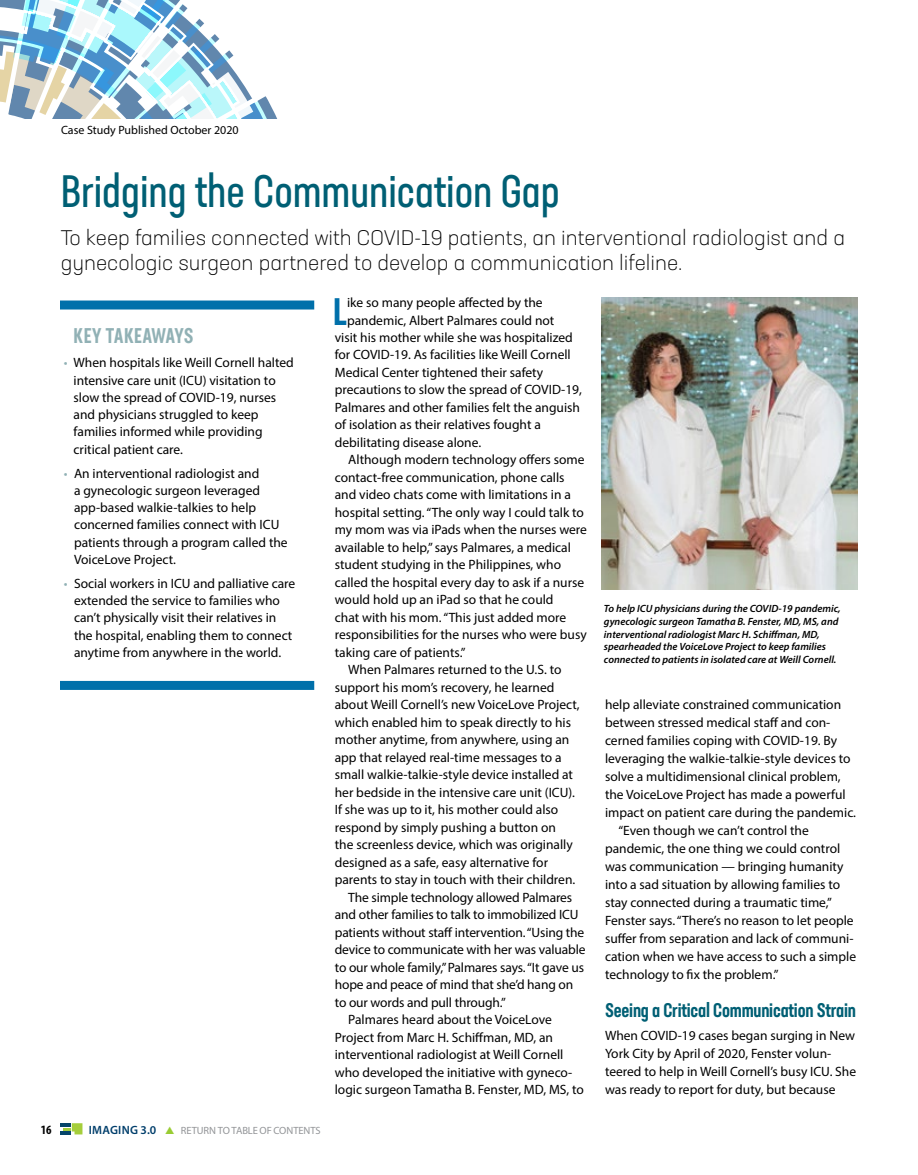
<style>
.page{position:relative;width:918px;height:1175px;background:#fff}
.page>*{position:absolute;margin:0;border:0;box-sizing:border-box;transform-origin:0 0}
.t1{font:45px "Neusa Next Std Compact";color:#005f74}
.t2{font:500 37.8px "Neusa Next Std Compact";color:#0070aa}
.t3{font:300 21px/25.2px "Neusa Next Std";color:#000}
.t4{font:500 21px "Neusa Next Std Compact";letter-spacing:-.005em;color:#91b1b5}
.t5{font:500 19.5px "Neusa Next Std Compact";letter-spacing:-.01em;color:#005f74}
.t6{font:13.5px/17.2px "Myriad Pro";color:#000}
.t7{font:700 condensed 12.75px "Myriad Pro";color:#000}
.t8{font:12px "Myriad Pro";color:#000}
.t9{font:italic 600 10.5px/12.6px "Myriad Pro";color:#000}
.t10{font:10.5px "Myriad Pro";color:#939598}
.s1{color:#91b1b5}
.s2{font-weight:600;font-size:12px;color:#003e6b}
.s3{color:#9c3}
</style>
<div class="page">
<svg style="left:61px;top:1123px;width:21px;height:11px"></svg>
<div style="left:60px;top:300px;width:254px;height:9px;background:#0070aa"></div>
<div style="left:60px;top:681px;width:254px;height:9px;background:#0070aa"></div>
<img style="left:602px;top:297px;width:255px;height:292px">
<svg style="left:0;top:0;width:277px;height:118px"></svg>
<p class="t8" style="left:61px;top:122px;width:179px">Case Study Published October 2020</p>
<h1 class="t1" style="left:61px;top:163px;width:500px">Bridging the Communication Gap</h1>
<h3 class="t3" style="left:61px;top:225px;width:786px">To keep families connected with COVID-19 patients, an interventional radiologist and a gynecologic surgeon partnered to develop a communication lifeline.</h3>
<h3 class="t4" style="left:74px;top:323px;width:121px">KEY TAKEAWAYS</h3>
<p class="t6" style="left:74px;top:354px;width:222px;text-indent:-10px"><span class="s1">•</span> When hospitals like Weill Cornell halted intensive care unit (ICU) visitation to slow the spread of COVID-19, nurses and physicians struggled to keep families informed while providing critical patient care.</p>
<p class="t6" style="left:74px;top:464px;width:215px;text-indent:-10px"><span class="s1">•</span> An interventional radiologist and<br>a gynecologic surgeon leveraged app-based walkie-talkies to help concerned families connect with ICU patients through a program called the VoiceLove Project.</p>
<p class="t6" style="left:74px;top:574px;width:223px;text-indent:-10px"><span class="s1">•</span> Social workers in ICU and palliative care extended the service to families who can’t physically visit their relatives in the hospital, enabling them to connect anytime from anywhere in the world.</p>
<p class="t7" style="left:41px;top:1122px;width:12px">16</p>
<p class="t10" style="left:89px;top:1123px;width:233px"><span class="s2">IMAGING 3.0</span> <span class="s3">▲</span> RETURN TO TABLE OF CONTENTS</p>
<h2 class="t2" style="left:333px;top:287px;width:15px">L</h2>
<p class="t6" style="left:347px;top:294px;width:197px">ike so many people affected by the</p>
<p class="t6" style="left:347px;top:311px;width:209px">pandemic, Albert Palmares could not</p>
<p class="t6" style="left:335px;top:328px;width:239px">visit his mother while she was hospitalized</p>
<p class="t6" style="left:335px;top:346px;width:238px">for COVID-19. As facilities like Weill Cornell</p>
<p class="t6" style="left:335px;top:363px;width:210px">Medical Center tightened their safety</p>
<p class="t6" style="left:335px;top:381px;width:249px">precautions to slow the spread of COVID-19,</p>
<p class="t6" style="left:335px;top:398px;width:247px">Palmares and other families felt the anguish</p>
<p class="t6" style="left:335px;top:416px;width:208px">of isolation as their relatives fought a</p>
<p class="t6" style="left:335px;top:433px;width:148px">debilitating disease alone.</p>
<p class="t6" style="left:348px;top:451px;width:238px">Although modern technology offers some</p>
<p class="t6" style="left:335px;top:468px;width:231px">contact-free communication, phone calls</p>
<p class="t6" style="left:335px;top:486px;width:238px">and video chats come with limitations in a</p>
<p class="t6" style="left:335px;top:503px;width:251px">hospital setting. “The only way I could talk to</p>
<p class="t6" style="left:335px;top:521px;width:254px">my mom was via iPads when the nurses were</p>
<p class="t6" style="left:335px;top:538px;width:238px">available to help,” says Palmares, a medical</p>
<p class="t6" style="left:335px;top:556px;width:228px">student studying in the Philippines, who</p>
<p class="t6" style="left:335px;top:573px;width:251px">called the hospital every day to ask if a nurse</p>
<p class="t6" style="left:335px;top:591px;width:220px">would hold up an iPad so that he could</p>
<p class="t6" style="left:335px;top:608px;width:233px">chat with his mom. “This just added more</p>
<p class="t6" style="left:335px;top:626px;width:253px">responsibilities for the nurses who were busy</p>
<p class="t6" style="left:335px;top:643px;width:132px">taking care of patients.”</p>
<p class="t6" style="left:348px;top:661px;width:215px">When Palmares returned to the U.S. to</p>
<p class="t6" style="left:335px;top:678px;width:221px">support his mom’s recovery, he learned</p>
<p class="t6" style="left:335px;top:696px;width:246px">about Weill Cornell’s new VoiceLove Project,</p>
<p class="t6" style="left:335px;top:713px;width:238px">which enabled him to speak directly to his</p>
<p class="t6" style="left:335px;top:731px;width:236px">mother anytime, from anywhere, using an</p>
<p class="t6" style="left:335px;top:748px;width:228px">app that relayed real-time messages to a</p>
<p class="t6" style="left:335px;top:766px;width:240px">small walkie-talkie-style device installed at</p>
<p class="t6" style="left:335px;top:783px;width:242px">her bedside in the intensive care unit (ICU).</p>
<p class="t6" style="left:335px;top:801px;width:225px">If she was up to it, his mother could also</p>
<p class="t6" style="left:335px;top:818px;width:223px">respond by simply pushing a button on</p>
<p class="t6" style="left:335px;top:835px;width:240px">the screenless device, which was originally</p>
<p class="t6" style="left:335px;top:853px;width:215px">designed as a safe, easy alternative for</p>
<p class="t6" style="left:335px;top:870px;width:242px">parents to stay in touch with their children.</p>
<p class="t6" style="left:348px;top:888px;width:225px">The simple technology allowed Palmares</p>
<p class="t6" style="left:335px;top:905px;width:245px">and other families to talk to immobilized ICU</p>
<p class="t6" style="left:335px;top:923px;width:251px">patients without staff intervention. “Using the</p>
<p class="t6" style="left:335px;top:940px;width:252px">device to communicate with her was valuable</p>
<p class="t6" style="left:335px;top:958px;width:251px">to our whole family,” Palmares says. “It gave us</p>
<p class="t6" style="left:335px;top:975px;width:240px">hope and peace of mind that she’d hang on</p>
<p class="t6" style="left:335px;top:993px;width:173px">to our words and pull through.”</p>
<p class="t6" style="left:348px;top:1010px;width:205px">Palmares heard about the VoiceLove</p>
<p class="t6" style="left:335px;top:1028px;width:220px">Project from Marc H. Schiffman, MD, an</p>
<p class="t6" style="left:335px;top:1045px;width:230px">interventional radiologist at Weill Cornell</p>
<p class="t6" style="left:335px;top:1063px;width:239px">who developed the initiative with gyneco-</p>
<p class="t6" style="left:335px;top:1080px;width:251px">logic surgeon Tamatha B. Fenster, MD, MS, to</p>
<p class="t9" style="left:604px;top:602px;width:238px">To help ICU physicians during the COVID-19 pandemic, gynecologic surgeon Tamatha B. Fenster, MD, MS, and interventional radiologist Marc H. Schiffman, MD, spearheaded the VoiceLove Project to keep families connected to patients in isolated care at Weill Cornell.</p>
<p class="t6" style="left:605px;top:696px;width:238px">help alleviate constrained communication</p>
<p class="t6" style="left:605px;top:714px;width:227px">between stressed medical staff and con-</p>
<p class="t6" style="left:605px;top:732px;width:234px">cerned families coping with COVID-19. By</p>
<p class="t6" style="left:605px;top:750px;width:247px">leveraging the walkie-talkie-style devices to</p>
<p class="t6" style="left:605px;top:768px;width:237px">solve a multidimensional clinical problem,</p>
<p class="t6" style="left:605px;top:786px;width:242px">the VoiceLove Project has made a powerful</p>
<p class="t6" style="left:605px;top:804px;width:253px">impact on patient care during the pandemic.</p>
<p class="t6" style="left:619px;top:821px;width:192px">“Even though we can’t control the</p>
<p class="t6" style="left:605px;top:839px;width:237px">pandemic, the one thing we could control</p>
<p class="t6" style="left:605px;top:857px;width:240px">was communication — bringing humanity</p>
<p class="t6" style="left:605px;top:875px;width:237px">into a sad situation by allowing families to</p>
<p class="t6" style="left:605px;top:893px;width:228px">stay connected during a traumatic time,”</p>
<p class="t6" style="left:605px;top:911px;width:250px">Fenster says. “There’s no reason to let people</p>
<p class="t6" style="left:605px;top:929px;width:250px">suffer from separation and lack of communi-</p>
<p class="t6" style="left:605px;top:947px;width:253px">cation when we have access to such a simple</p>
<p class="t6" style="left:605px;top:965px;width:175px">technology to fix the problem.”</p>
<h3 class="t5" style="left:605px;top:997px;width:253px">Seeing a Critical Communication Strain</h3>
<p class="t6" style="left:605px;top:1026px;width:253px;line-height:18px">When COVID-19 cases began surging in New York City by April of 2020, Fenster volun&shy;teered to help in Weill Cornell’s busy ICU. She was ready to report for duty, but because</p>
</div>
